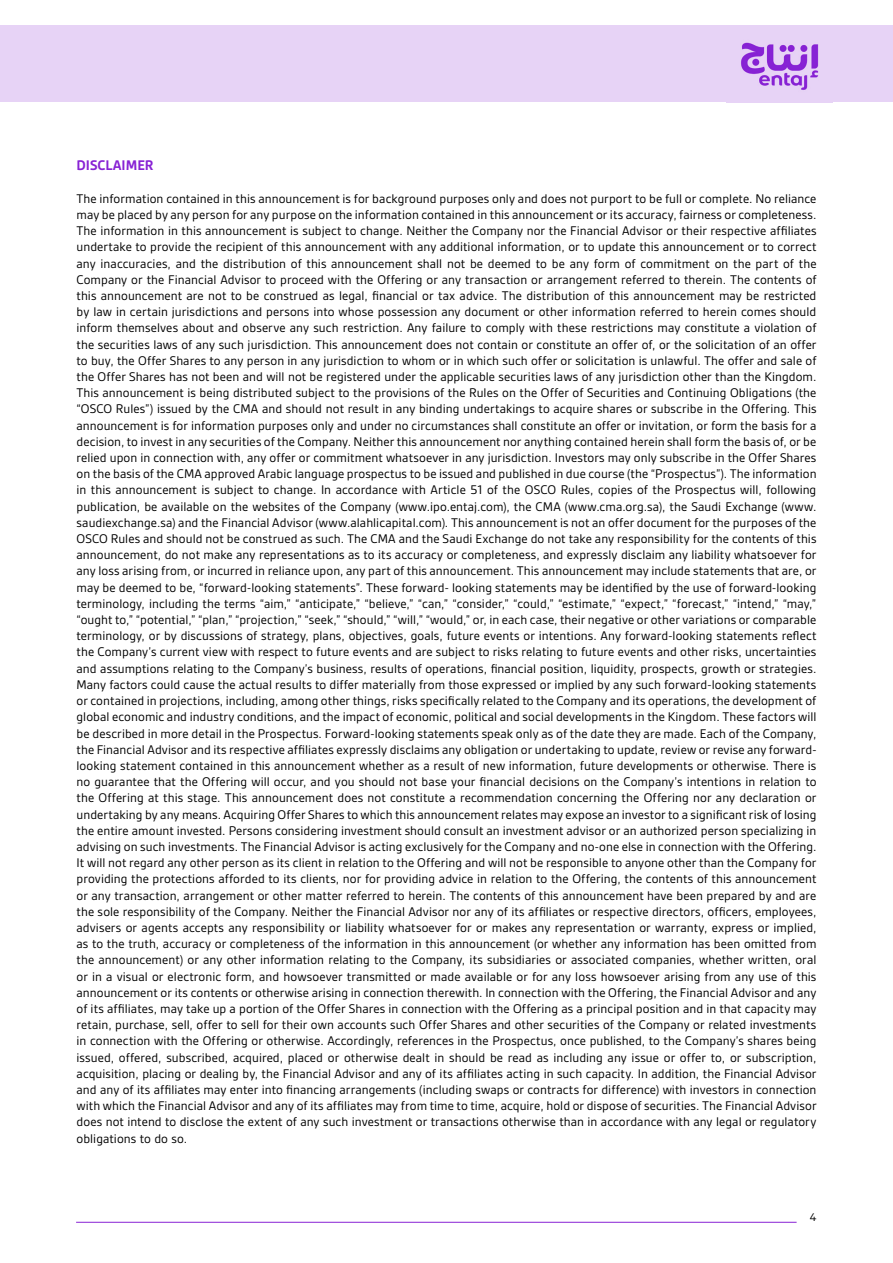
<style>
.page{position:relative;width:893px;height:1263px;background:#fff}
.page>*{position:absolute;margin:0;border:0;box-sizing:border-box;transform-origin:0 0}
.t1{font:700 15px "Gesta";color:#8822d4}
.t2{font:13.5px/16.2px "Gesta";letter-spacing:.005em;color:#000;text-align:justify}
.t3{font:12px "Gesta";color:#000}
</style>
<div class="page">
<div style="left:0;top:26px;width:893px;height:76px;background:#e7d3f6"></div>
<img style="left:741px;top:42px;width:78px;height:48px">
<hr style="left:76px;top:1222px;width:721px;height:1px;background:#8822d4">
<p class="t1" style="left:77px;top:157px;width:79px">DISCLAIMER</p>
<p class="t2" style="left:77px;top:190px;width:741px">The information contained in this announcement is for background purposes only and does not purport to be full or complete. No reliance may be placed by any person for any purpose on the information contained in this announcement or its accuracy, fairness or completeness.<br>The information in this announcement is subject to change. Neither the Company nor the Financial Advisor or their respective affiliates undertake to provide the recipient of this announcement with any additional information, or to update this announcement or to correct any inaccuracies, and the distribution of this announcement shall not be deemed to be any form of commitment on the part of the Company or the Financial Advisor to proceed with the Offering or any transaction or arrangement referred to therein. The contents of this announcement are not to be construed as legal, financial or tax advice. The distribution of this announcement may be restricted by law in certain jurisdictions and persons into whose possession any document or other information referred to herein comes should inform themselves about and observe any such restriction. Any failure to comply with these restrictions may constitute a violation of the securities laws of any such jurisdiction. This announcement does not contain or constitute an offer of, or the solicitation of an offer to buy, the Offer Shares to any person in any jurisdiction to whom or in which such offer or solicitation is unlawful. The offer and sale of the Offer Shares has not been and will not be registered under the applicable securities laws of any jurisdiction other than the Kingdom.<br>This announcement is being distributed subject to the provisions of the Rules on the Offer of Securities and Continuing Obligations (the “OSCO Rules”) issued by the CMA and should not result in any binding undertakings to acquire shares or subscribe in the Offering. This announcement is for information purposes only and under no circumstances shall constitute an offer or invitation, or form the basis for a decision to, invest in any securities of the Company. Neither this announcement nor anything contained herein shall form the basis of, or be relied upon in connection with, any offer or commitment whatsoever in any jurisdiction. Investors may only subscribe in the Offer Shares on the basis of the CMA approved Arabic language prospectus to be issued and published in due course (the “Prospectus .” ) The information in this announcement is subject to change In. accordance with Article 51 of the OSCO Rules, copies of the Prospectus will, following publication, be available on the websites of the Company (www.ipo.entaj.com ,) the CMA (www.cma.org.sa ,) the Saudi Exchange (www. saudiexchange.sa) and the Financial Advisor (www.alahlicapital.com .) This announcement is not an offer document for the purposes of the OSCO Rules and should not be construed as such. The CMA and the Saudi Exchange do not take any responsibility for the contents of this announcement, do not make any representations as to its accuracy or completeness, and expressly disclaim any liability whatsoever for any loss arising from, or incurred in reliance upon, any part of this announcement. This announcement may include statements that are, or may be deemed to be “, forward-looking statements .” These forward- looking statements may be identified by the use of forward-looking terminology, including the terms “aim,” “anticipate,” “believe,” “can,” “consider,” “could,” “estimate,” “expect,” “forecast,” “intend,” “may “, “ought to,” “potential,” “plan,” “projection,” “seek,” “should,” “will,” “would ” , or in, each case, their negative or other variations or comparable terminology, or by discussions of strategy, plans, objectives, goals, future events or intentions. Any forward-looking statements reflect the Company s’ current view with respect to future events and are subject to risks relating to future events and other risks, uncertainties and assumptions relating to the Company s’ business, results of operations, financial position, liquidity, prospects, growth or strategies.<br>Many factors could cause the actual results to differ materially from those expressed or implied by any such forward-looking statements or contained in projections, including, among other things, risks specifically related to the Company and its operations, the development of global economic and industry conditions, and the impact of economic, political and social developments in the Kingdom. These factors will be described in more detail in the Prospectus. Forward-looking statements speak only as of the date they are made. Each of the Company,</p>
<p class="t2" style="left:77px;top:757px;width:741px">looking statement contained in this announcement whether as a result of new information, future developments or otherwise. There is</p>
<p class="t2" style="left:77px;top:741px;width:741px">the Financial Advisor and its respective affiliates expressly disclaims any obligation or undertaking to update, review or revise any forward-</p>
<p class="t2" style="left:77px;top:773px;width:741px">no guarantee that the Offering will occur, and you should not base your financial decisions on the Company s’ intentions in relation to the Offering at this stage. This announcement does not constitute a recommendation concerning the Offering nor any declaration or undertaking by any means. Acquiring Offer Shares to which this announcement relates may expose an investor to a significant risk of losing the entire amount invested. Persons considering investment should consult an investment advisor or an authorized person specializing in advising on such investments. The Financial Advisor is acting exclusively for the Company and no-one else in connection with the Offering.<br>It will not regard any other person as its client in relation to the Offering and will not be responsible to anyone other than the Company for providing the protections afforded to its clients, nor for providing advice in relation to the Offering, the contents of this announcement or any transaction, arrangement or other matter referred to herein. The contents of this announcement have been prepared by and are the sole responsibility of the Company. Neither the Financial Advisor nor any of its affiliates or respective directors, officers, employees, advisers or agents accepts any responsibility or liability whatsoever for or makes any representation or warranty, express or implied, as to the truth, accuracy or completeness of the information in this announcement (or whether any information has been omitted from the announcement) or any other information relating to the Company, its subsidiaries or associated companies, whether written, oral or in a visual or electronic form, and howsoever transmitted or made available or for any loss howsoever arising from any use of this announcement or its contents or otherwise arising in connection therewith In. connection with the Offering, the Financial Advisor and any of its affiliates, may take up a portion of the Offer Shares in connection with the Offering as a principal position and in that capacity may retain, purchase, sell, offer to sell for their own accounts such Offer Shares and other securities of the Company or related investments in connection with the Offering or otherwise. Accordingly, references in the Prospectus, once published to, the Company s’ shares being issued, offered, subscribed, acquired, placed or otherwise dealt in should be read as including any issue or offer to, or subscription, acquisition, placing or dealing by, the Financial Advisor and any of its affiliates acting in such capacity In. addition, the Financial Advisor and any of its affiliates may enter into financing arrangements (including swaps or contracts for difference) with investors in connection with which the Financial Advisor and any of its affiliates may from time to time, acquire, hold or dispose of securities. The Financial Advisor does not intend to disclose the extent of any such investment or transactions otherwise than in accordance with any legal or regulatory obligations to do so.</p>
<p class="t3" style="left:810px;top:1211px;width:8px">4</p>
</div>
